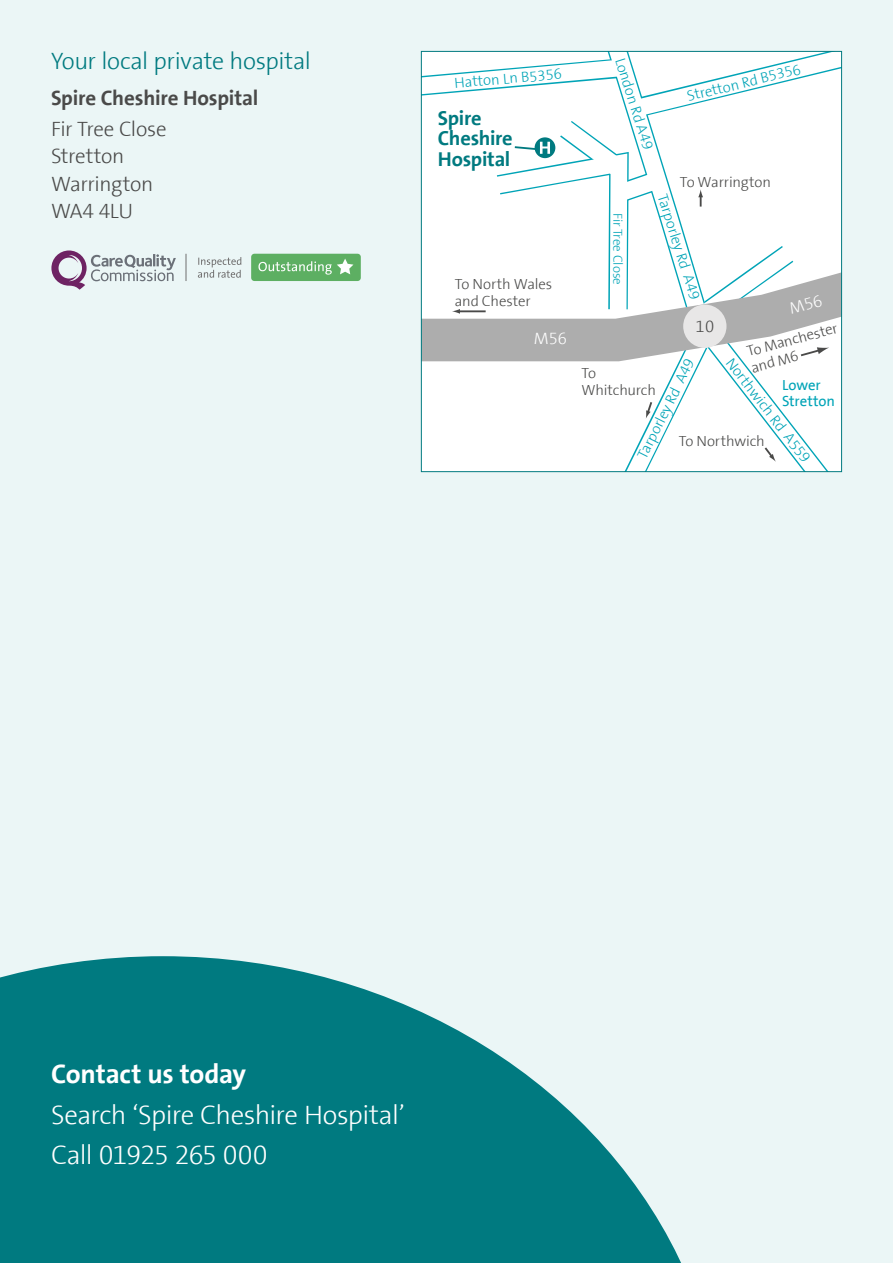
<style>
.page{position:relative;width:893px;height:1263px;background:#ebf6f6}
.page>*{position:absolute;margin:0;border:0;box-sizing:border-box;transform-origin:0 0}
.t1{font:300 27px/40.5px "The Sans Spire";letter-spacing:-.025em;color:#fff}
.t2{font:700 27px "The Sans Spire";letter-spacing:-.01em;color:#fff}
.t3{font:300 24px "The Sans Spire";letter-spacing:-.015em;color:#007a80}
.t4{font:300 21px/27.3px "The Sans Spire";letter-spacing:-.02em;color:#4a4a49}
.t5{font:700 21px "The Sans Spire";letter-spacing:-.01em;color:#4a4a49}
.t6{font:700 20.4px/20.4px "The Sans Spire";letter-spacing:-.015em;color:#007a80}
.t7{font:300 16.65px "The Sans Spire";color:#fff}
.t8{font:300 16.65px "The Sans Spire";color:#4a4a49}
.t9{font:300 14.85px "The Sans Spire";color:#00a4b7}
.t10{font:300 14.85px/16.6px "The Sans Spire";letter-spacing:-.01em;color:#4a4a49}
.t11{font:14.85px/16.6px "The Sans Spire";letter-spacing:-.005em;color:#00a4b7}
.t12{font:300 12.9px "The Sans Spire";color:#00a4b7}
</style>
<div class="page">
<svg style="left:0;top:956px;width:681px;height:307px;fill:#007a80"></svg>
<svg style="left:51px;top:250px;width:125px;height:40px"></svg>
<svg style="left:186px;top:254px;width:1px;height:27px"></svg>
<svg style="left:198px;top:257px;width:43px;height:21px"></svg>
<div style="left:251px;top:254px;width:110px;height:27px;background:#5daf62;border-radius:3px"></div>
<svg style="left:258px;top:259px;width:95px;height:16px"></svg>
<svg style="left:421px;top:51px;width:421px;height:421px;background:#eef3f3"></svg>
<h2 class="t3" style="left:51px;top:47px;width:261px">Your local private hospital</h2>
<h3 class="t5" style="left:51px;top:85px;width:209px">Spire Cheshire Hospital</h3>
<h3 class="t4" style="left:51px;top:116px;width:117px">Fir Tree Close<br>Stretton<br>Warrington<br>WA4 4LU</h3>
<p class="t9" style="left:628px;top:56px;width:97px;rotate:72deg">London Rd A49</p>
<p class="t9" style="left:454px;top:75px;width:109px;rotate:-5deg">Hatton Ln B5356</p>
<p class="t9" style="left:685px;top:88px;width:118px;rotate:-14deg">Stretton Rd B5356</p>
<h3 class="t6" style="left:438px;top:108px;width:76px">Spire<br>Cheshire<br>Hospital</h3>
<p class="t10" style="left:455px;top:276px;width:99px">To North Wales and Chester</p>
<p class="t7" style="left:534px;top:328px;width:35px">M56</p>
<p class="t12" style="left:625px;top:213px;width:74px;rotate:90deg">Fir Tree Close</p>
<p class="t10" style="left:680px;top:174px;width:93px">To Warrington</p>
<p class="t9" style="left:670px;top:192px;width:111px;rotate:72deg">Tarporley Rd A49</p>
<p class="t8" style="left:695px;top:317px;width:20px">10</p>
<p class="t10" style="left:745px;top:344px;width:95px;rotate:-15deg">To Manchester and M6</p>
<p class="t9" style="left:736px;top:355px;width:129px;rotate:52deg">Northwich Rd A559</p>
<p class="t9" style="left:634px;top:454px;width:111px;rotate:-63deg">Tarporley Rd A49</p>
<p class="t10" style="left:582px;top:365px;width:76px">To<br>Whitchurch</p>
<p class="t11" style="left:782px;top:376px;width:55px">Lower<br>Stretton</p>
<p class="t10" style="left:679px;top:433px;width:87px">To Northwich</p>
<h1 class="t2" style="left:51px;top:1058px;width:197px">Contact us today</h1>
<h1 class="t1" style="left:51px;top:1095px;width:355px">Search ‘Spire Cheshire Hospital’<br>Call 01925 265 000</h1>
</div>
